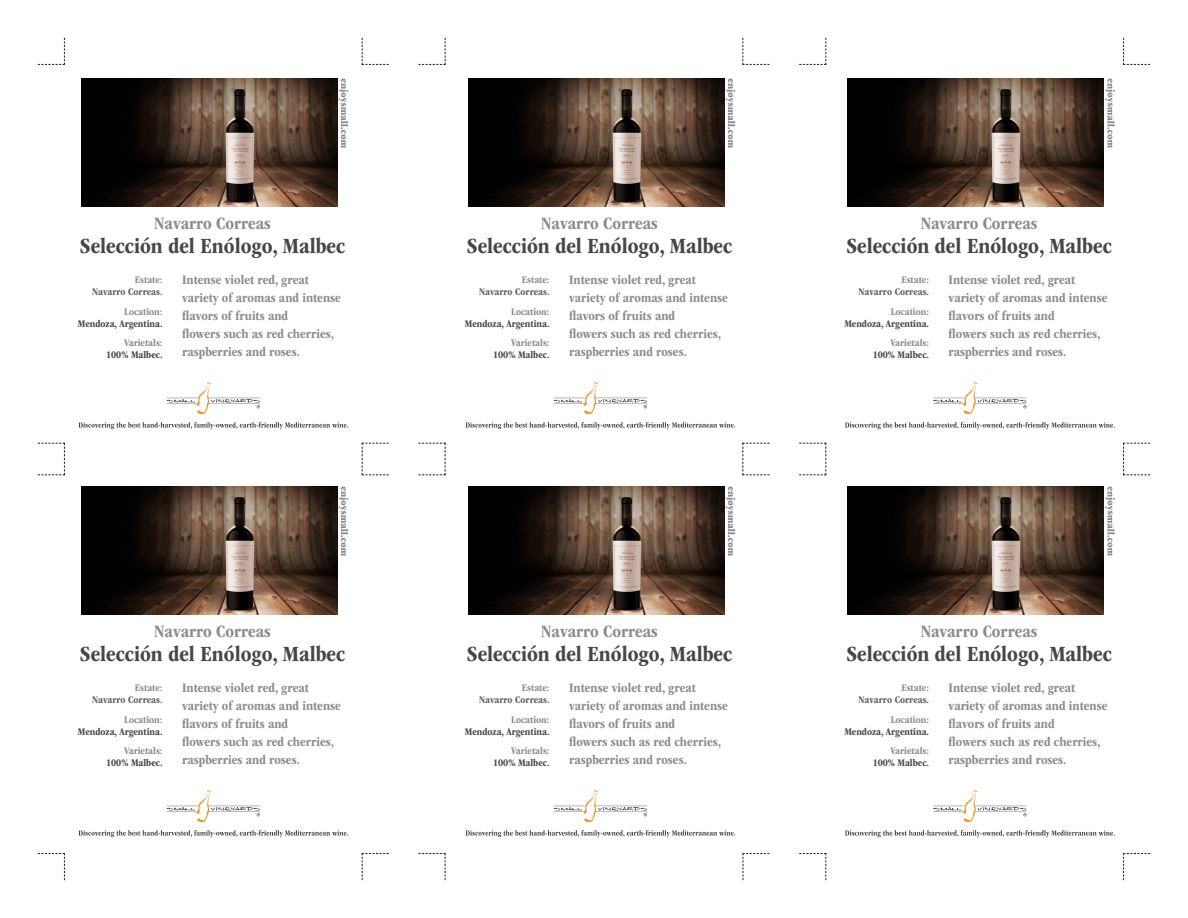
<style>
.page{position:relative;width:1188px;height:918px;background:#fff}
.page>*{position:absolute;margin:0;border:0;box-sizing:border-box;transform-origin:0 0}
.Paragraph_Style_1{font:700 condensed 22.5px "ITC Garamond Std";color:#454647}
.t1{font:700 condensed 18px "ITC Garamond Std";color:#8a8c8f}
.t2{font:700 condensed 13.5px/18px "ITC Garamond Std";color:#8a8c8f}
.t3{font:700 condensed 10.5px "ITC Garamond Std";color:#454647}
.t4{font:700 condensed 10.5px "ITC Garamond Std";color:#8a8c8f}
.t5{font:700 condensed 10.5px "ITC Garamond Std";color:#5e5e61}
</style>
<div class="page">
<svg style="left:38px;top:443px;width:27px;height:32px"></svg>
<svg style="left:362px;top:443px;width:27px;height:32px"></svg>
<svg style="left:418px;top:443px;width:28px;height:32px"></svg>
<svg style="left:742px;top:443px;width:28px;height:32px"></svg>
<svg style="left:799px;top:443px;width:27px;height:32px"></svg>
<svg style="left:1123px;top:443px;width:27px;height:32px"></svg>
<svg style="left:1123px;top:853px;width:27px;height:27px"></svg>
<svg style="left:799px;top:853px;width:27px;height:27px"></svg>
<svg style="left:742px;top:853px;width:28px;height:27px"></svg>
<svg style="left:418px;top:853px;width:28px;height:27px"></svg>
<svg style="left:362px;top:853px;width:27px;height:27px"></svg>
<svg style="left:38px;top:853px;width:27px;height:27px"></svg>
<svg style="left:38px;top:38px;width:27px;height:27px"></svg>
<svg style="left:362px;top:38px;width:27px;height:27px"></svg>
<svg style="left:418px;top:38px;width:28px;height:27px"></svg>
<svg style="left:742px;top:38px;width:28px;height:27px"></svg>
<svg style="left:799px;top:38px;width:27px;height:27px"></svg>
<svg style="left:1123px;top:38px;width:27px;height:27px"></svg>
<svg style="left:339px;top:79px;width:9px;height:69px"></svg>
<svg style="left:167px;top:382px;width:93px;height:32px"></svg>
<img style="left:81px;top:78px;width:256px;height:129px">
<svg style="left:78px;top:422px;width:270px;height:7px"></svg>
<svg style="left:726px;top:79px;width:9px;height:69px"></svg>
<svg style="left:554px;top:382px;width:93px;height:32px"></svg>
<img style="left:468px;top:78px;width:256px;height:129px">
<svg style="left:465px;top:422px;width:270px;height:7px"></svg>
<svg style="left:1105px;top:79px;width:10px;height:69px"></svg>
<svg style="left:933px;top:382px;width:94px;height:32px"></svg>
<img style="left:848px;top:78px;width:256px;height:129px">
<svg style="left:845px;top:422px;width:270px;height:7px"></svg>
<svg style="left:339px;top:487px;width:9px;height:69px"></svg>
<svg style="left:167px;top:790px;width:93px;height:32px"></svg>
<img style="left:81px;top:486px;width:256px;height:129px">
<svg style="left:78px;top:830px;width:270px;height:7px"></svg>
<svg style="left:726px;top:487px;width:9px;height:69px"></svg>
<svg style="left:554px;top:790px;width:93px;height:32px"></svg>
<img style="left:468px;top:486px;width:256px;height:129px">
<svg style="left:465px;top:830px;width:270px;height:7px"></svg>
<svg style="left:1105px;top:487px;width:10px;height:69px"></svg>
<svg style="left:933px;top:790px;width:94px;height:32px"></svg>
<img style="left:848px;top:486px;width:256px;height:129px">
<svg style="left:845px;top:830px;width:270px;height:7px"></svg>
<p class="t1" style="left:154px;top:213px;width:118px">Navarro Correas</p>
<p class="Paragraph_Style_1" style="left:80px;top:233px;width:267px">Selección del Enólogo, Malbec</p>
<p class="t2" style="left:182px;top:271px;width:160px">Intense violet red, great variety of aromas and intense flavors of fruits and</p>
<p class="t2" style="left:182px;top:325px;width:153px">flowers such as red cherries, raspberries and roses.</p>
<p class="t4" style="left:135px;top:274px;width:29px">Estate:</p>
<p class="t5" style="left:92px;top:286px;width:72px">Navarro Correas.</p>
<p class="t4" style="left:124px;top:305px;width:40px">Location:</p>
<p class="t3" style="left:78px;top:317px;width:86px">Mendoza, Argentina.</p>
<p class="t4" style="left:124px;top:337px;width:40px">Varietals:</p>
<p class="t3" style="left:106px;top:349px;width:58px">100% Malbec.</p>
<p class="t1" style="left:154px;top:621px;width:118px">Navarro Correas</p>
<p class="Paragraph_Style_1" style="left:80px;top:641px;width:267px">Selección del Enólogo, Malbec</p>
<p class="t2" style="left:182px;top:679px;width:160px">Intense violet red, great variety of aromas and intense flavors of fruits and</p>
<p class="t2" style="left:182px;top:733px;width:153px">flowers such as red cherries, raspberries and roses.</p>
<p class="t4" style="left:135px;top:682px;width:29px">Estate:</p>
<p class="t5" style="left:92px;top:694px;width:72px">Navarro Correas.</p>
<p class="t4" style="left:124px;top:713px;width:40px">Location:</p>
<p class="t3" style="left:78px;top:725px;width:86px">Mendoza, Argentina.</p>
<p class="t4" style="left:124px;top:745px;width:40px">Varietals:</p>
<p class="t3" style="left:106px;top:757px;width:58px">100% Malbec.</p>
<p class="t1" style="left:541px;top:213px;width:118px">Navarro Correas</p>
<p class="Paragraph_Style_1" style="left:467px;top:233px;width:267px">Selección del Enólogo, Malbec</p>
<p class="t2" style="left:569px;top:271px;width:160px">Intense violet red, great variety of aromas and intense flavors of fruits and</p>
<p class="t2" style="left:569px;top:325px;width:153px">flowers such as red cherries, raspberries and roses.</p>
<p class="t4" style="left:522px;top:274px;width:29px">Estate:</p>
<p class="t5" style="left:479px;top:286px;width:72px">Navarro Correas.</p>
<p class="t4" style="left:511px;top:305px;width:40px">Location:</p>
<p class="t3" style="left:465px;top:317px;width:86px">Mendoza, Argentina.</p>
<p class="t4" style="left:511px;top:337px;width:40px">Varietals:</p>
<p class="t3" style="left:493px;top:349px;width:58px">100% Malbec.</p>
<p class="t1" style="left:541px;top:621px;width:118px">Navarro Correas</p>
<p class="Paragraph_Style_1" style="left:467px;top:641px;width:267px">Selección del Enólogo, Malbec</p>
<p class="t2" style="left:569px;top:679px;width:160px">Intense violet red, great variety of aromas and intense flavors of fruits and</p>
<p class="t2" style="left:569px;top:733px;width:153px">flowers such as red cherries, raspberries and roses.</p>
<p class="t4" style="left:522px;top:682px;width:29px">Estate:</p>
<p class="t5" style="left:479px;top:694px;width:72px">Navarro Correas.</p>
<p class="t4" style="left:511px;top:713px;width:40px">Location:</p>
<p class="t3" style="left:465px;top:725px;width:86px">Mendoza, Argentina.</p>
<p class="t4" style="left:511px;top:745px;width:40px">Varietals:</p>
<p class="t3" style="left:493px;top:757px;width:58px">100% Malbec.</p>
<p class="t1" style="left:921px;top:213px;width:118px">Navarro Correas</p>
<p class="Paragraph_Style_1" style="left:846px;top:233px;width:267px">Selección del Enólogo, Malbec</p>
<p class="t2" style="left:949px;top:271px;width:160px">Intense violet red, great variety of aromas and intense flavors of fruits and</p>
<p class="t2" style="left:949px;top:325px;width:153px">flowers such as red cherries, raspberries and roses.</p>
<p class="t4" style="left:901px;top:274px;width:29px">Estate:</p>
<p class="t5" style="left:859px;top:286px;width:72px">Navarro Correas.</p>
<p class="t4" style="left:891px;top:305px;width:40px">Location:</p>
<p class="t3" style="left:844px;top:317px;width:86px">Mendoza, Argentina.</p>
<p class="t4" style="left:891px;top:337px;width:40px">Varietals:</p>
<p class="t3" style="left:873px;top:349px;width:58px">100% Malbec.</p>
<p class="t1" style="left:921px;top:621px;width:118px">Navarro Correas</p>
<p class="Paragraph_Style_1" style="left:846px;top:641px;width:267px">Selección del Enólogo, Malbec</p>
<p class="t2" style="left:949px;top:679px;width:160px">Intense violet red, great variety of aromas and intense flavors of fruits and</p>
<p class="t2" style="left:949px;top:733px;width:153px">flowers such as red cherries, raspberries and roses.</p>
<p class="t4" style="left:901px;top:682px;width:29px">Estate:</p>
<p class="t5" style="left:859px;top:694px;width:72px">Navarro Correas.</p>
<p class="t4" style="left:891px;top:713px;width:40px">Location:</p>
<p class="t3" style="left:844px;top:725px;width:86px">Mendoza, Argentina.</p>
<p class="t4" style="left:891px;top:745px;width:40px">Varietals:</p>
<p class="t3" style="left:873px;top:757px;width:58px">100% Malbec.</p>
</div>
